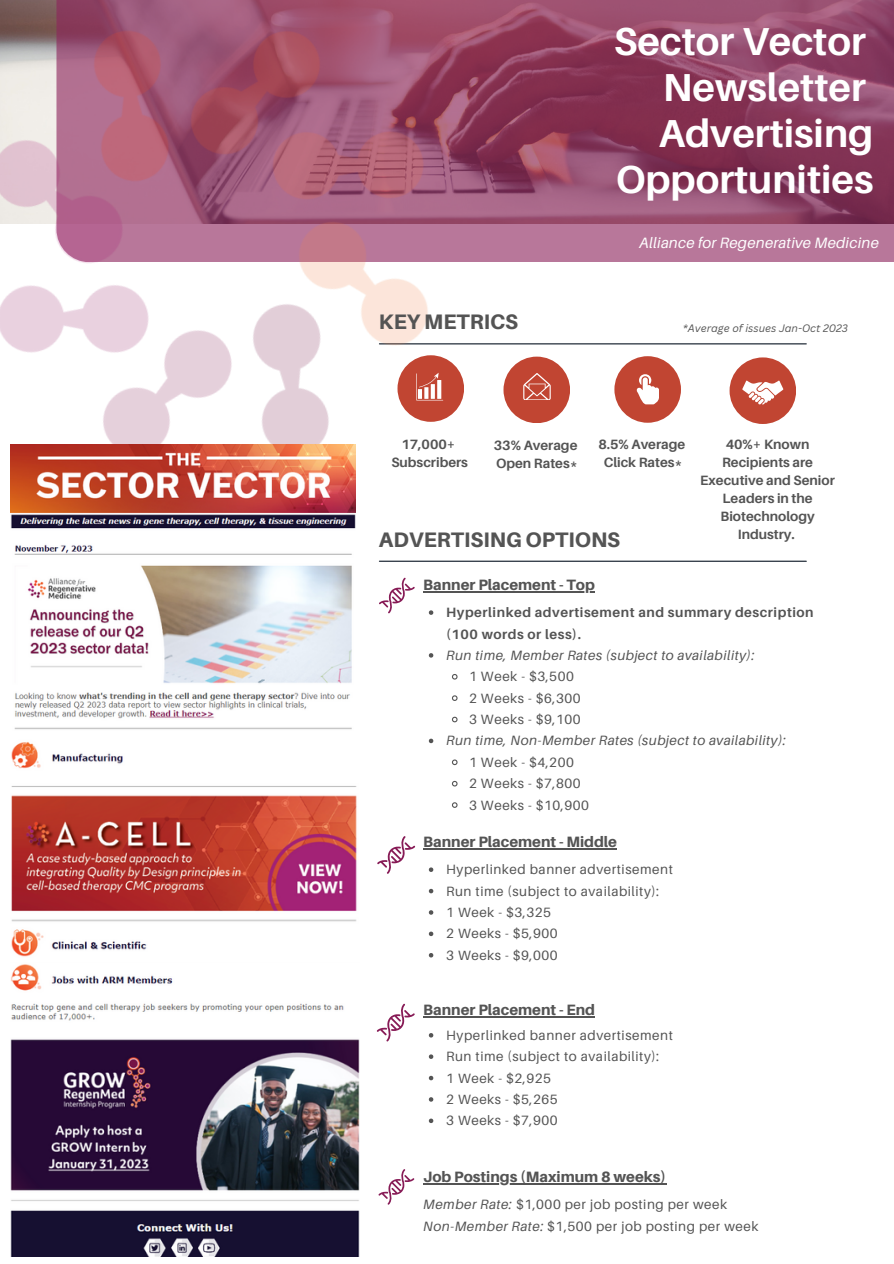
<style>
.page{position:relative;width:894px;height:1264px;background:#fff}
.page>*{position:absolute;margin:0;border:0;box-sizing:border-box;transform-origin:0 0}
.t1{font:700 39px/46.2px "Aileron";color:#fff;text-align:right}
.t2{font:800 21px "Aileron";color:#545454}
.t3{font:800 15px "Aileron";color:#545454}
.t4{font:italic 15px "Aileron";letter-spacing:.02em;color:#fff}
.t5{font:13.5px "Aileron";letter-spacing:.04em;color:#545454}
.t6{font:700 13.5px/18px "Aileron";color:#545454;text-align:center}
.t7{font:italic 13.5px "Aileron";letter-spacing:.04em;color:#545454}
.t8{font:700 13.5px/21.3px "Aileron";letter-spacing:.04em;color:#545454}
.t9{font:italic 10.5px "Canva Sans";color:#545454}
.s1{font-style:italic}
</style>
<div class="page">
<svg style="left:513px;top:0;width:380px;height:262px;background:#94496a"></svg>
<hr style="left:379px;top:343px;width:427px;height:1px;background:#0b1623">
<hr style="left:379px;top:560px;width:427px;height:2px;background:#0b1623">
<div style="left:503px;top:356px;width:67px;height:67px;background:#c14532;border-radius:50%"></div>
<div style="left:614px;top:356px;width:66px;height:67px;background:#c14532;border-radius:50%"></div>
<img style="left:0;top:0;width:513px;height:528px">
<svg style="left:416px;top:373px;width:27px;height:27px"></svg>
<svg style="left:636px;top:374px;width:22px;height:30px"></svg>
<svg style="left:523px;top:373px;width:27px;height:27px"></svg>
<img style="left:10px;top:444px;width:345px;height:286px">
<img style="left:11px;top:742px;width:346px;height:215px">
<svg style="left:379px;top:577px;width:35px;height:36px"></svg>
<svg style="left:377px;top:836px;width:38px;height:37px"></svg>
<svg style="left:376px;top:1003px;width:38px;height:38px"></svg>
<svg style="left:378px;top:1169px;width:36px;height:35px"></svg>
<img style="left:10px;top:964px;width:349px;height:291px">
<div style="left:729px;top:357px;width:66px;height:67px;background:#c14532;border-radius:50%"></div>
<svg style="left:742px;top:380px;width:41px;height:24px"></svg>
<svg style="left:428px;top:610px;width:5px;height:5px"></svg>
<svg style="left:428px;top:653px;width:5px;height:4px"></svg>
<svg style="left:452px;top:674px;width:6px;height:6px"></svg>
<svg style="left:452px;top:695px;width:6px;height:6px"></svg>
<svg style="left:451px;top:716px;width:7px;height:7px"></svg>
<svg style="left:428px;top:738px;width:5px;height:5px"></svg>
<svg style="left:451px;top:759px;width:7px;height:7px"></svg>
<svg style="left:451px;top:780px;width:7px;height:7px"></svg>
<svg style="left:452px;top:802px;width:6px;height:6px"></svg>
<hr style="left:423px;top:591px;width:171px;height:1px;background:#545454">
<svg style="left:428px;top:867px;width:5px;height:5px"></svg>
<svg style="left:428px;top:888px;width:5px;height:5px"></svg>
<svg style="left:428px;top:910px;width:5px;height:4px"></svg>
<svg style="left:428px;top:931px;width:5px;height:5px"></svg>
<svg style="left:428px;top:953px;width:5px;height:4px"></svg>
<hr style="left:423px;top:848px;width:194px;height:1px;background:#545454">
<hr style="left:423px;top:1183px;width:243px;height:1px;background:#545454">
<hr style="left:423px;top:1016px;width:172px;height:1px;background:#545454">
<svg style="left:428px;top:1033px;width:5px;height:4px"></svg>
<svg style="left:428px;top:1054px;width:5px;height:4px"></svg>
<svg style="left:428px;top:1075px;width:5px;height:5px"></svg>
<svg style="left:428px;top:1097px;width:5px;height:4px"></svg>
<svg style="left:428px;top:1118px;width:5px;height:5px"></svg>
<p class="t1" style="left:613px;top:17px;width:253px">Sector Vector</p>
<p class="t1" style="left:662px;top:63px;width:204px">Newsletter</p>
<p class="t1" style="left:615px;top:109px;width:259px">Advertising<br>Opportunities</p>
<p class="t2" style="left:379px;top:308px;width:141px">KEY METRICS</p>
<p class="t4" style="left:639px;top:233px;width:241px">Alliance for Regenerative Medicine</p>
<p class="t9" style="left:682px;top:320px;width:167px">*Average of issues Jan-Oct 2023</p>
<p class="t6" style="left:401px;top:435px;width:55px">17,000+</p>
<p class="t6" style="left:391px;top:453px;width:78px">Subscribers</p>
<p class="t6" style="left:493px;top:435px;width:85px">33% Average</p>
<p class="t6" style="left:496px;top:453px;width:83px">Open Rates*</p>
<p class="t6" style="left:598px;top:435px;width:88px">8.5% Average</p>
<p class="t6" style="left:603px;top:453px;width:81px">Click Rates*</p>
<p class="t2" style="left:379px;top:526px;width:243px">ADVERTISING OPTIONS</p>
<p class="t3" style="left:423px;top:575px;width:173px">Banner Placement - Top</p>
<p class="t6" style="left:700px;top:435px;width:136px">40%+ Known<br>Recipients are<br>Executive and Senior<br>Leaders in the<br>Biotechnology<br>Industry.</p>
<p class="t8" style="left:446px;top:601px;width:369px">Hyperlinked advertisement and summary description (100 words or less).</p>
<p class="t7" style="left:446px;top:646px;width:310px">Run time, Member Rates (subject to availability):</p>
<p class="t5" style="left:469px;top:668px;width:106px">1 Week - $3,500</p>
<p class="t5" style="left:469px;top:689px;width:113px">2 Weeks - $6,300</p>
<p class="t5" style="left:469px;top:711px;width:113px">3 Weeks - $9,100</p>
<p class="t7" style="left:446px;top:732px;width:341px">Run time, Non-Member Rates (subject to availability):</p>
<p class="t5" style="left:469px;top:753px;width:106px">1 Week - $4,200</p>
<p class="t5" style="left:469px;top:775px;width:113px">2 Weeks - $7,800</p>
<p class="t5" style="left:469px;top:796px;width:121px">3 Weeks - $10,900</p>
<p class="t3" style="left:423px;top:832px;width:195px">Banner Placement - Middle</p>
<p class="t5" style="left:446px;top:861px;width:228px">Hyperlinked banner advertisement</p>
<p class="t5" style="left:446px;top:882px;width:214px">Run time (subject to availability):</p>
<p class="t5" style="left:446px;top:903px;width:106px">1 Week - $3,325</p>
<p class="t5" style="left:446px;top:925px;width:113px">2 Weeks - $5,900</p>
<p class="t5" style="left:446px;top:946px;width:113px">3 Weeks - $9,000</p>
<p class="t3" style="left:423px;top:1000px;width:173px">Banner Placement - End</p>
<p class="t5" style="left:446px;top:1026px;width:228px">Hyperlinked banner advertisement</p>
<p class="t5" style="left:446px;top:1048px;width:214px">Run time (subject to availability):</p>
<p class="t5" style="left:446px;top:1069px;width:106px">1 Week - $2,925</p>
<p class="t5" style="left:446px;top:1090px;width:113px">2 Weeks - $5,265</p>
<p class="t5" style="left:446px;top:1112px;width:113px">3 Weeks - $7,900</p>
<p class="t3" style="left:423px;top:1167px;width:244px">Job Postings (Maximum 8 weeks)</p>
<p class="t5" style="left:423px;top:1196px;width:305px"><span class="s1">Member Rate:</span> $1,000 per job posting per week</p>
<p class="t5" style="left:423px;top:1217px;width:336px"><span class="s1">Non-Member Rate:</span> $1,500 per job posting per week</p>
</div>
